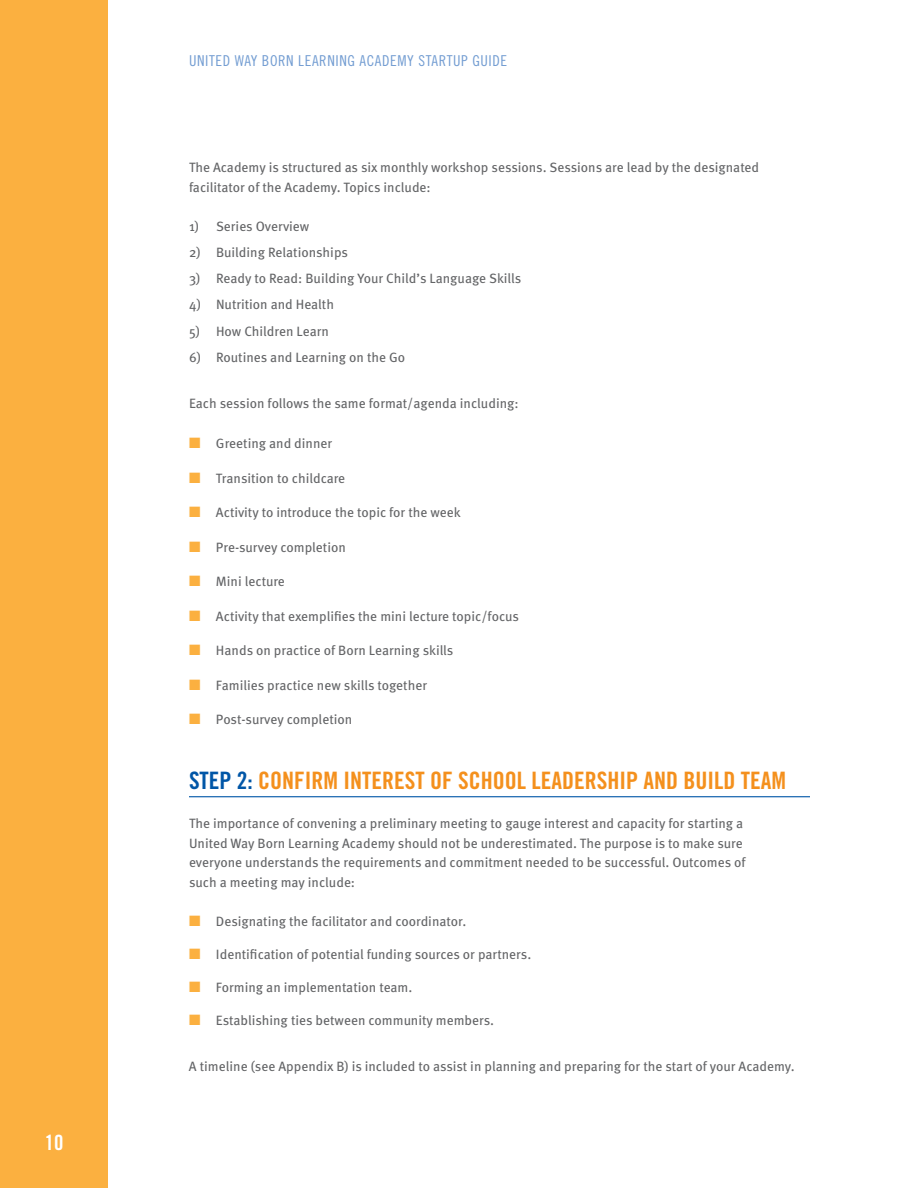
<style>
.page{position:relative;width:918px;height:1188px;background:#fff}
.page>*{position:absolute;margin:0;border:0;box-sizing:border-box;transform-origin:0 0}
.t1{font:24px "Trade Gothic Bold Cond Twenty";color:#f4901d}
.t2{font:21px "Trade Gothic Bold Cond Twenty";color:#fff}
.t3{font:15px "Trade Gothic Cond Eighteen";letter-spacing:.04em;color:#739dd2}
.t4{font:13.5px/19.5px "Meta OT";letter-spacing:-.005em;color:#636466}
.s1{color:#fbb040}
.s2{color:#0056a7}
</style>
<div class="page">
<div style="left:0;top:0;width:108px;height:1188px;background:#fbb040"></div>
<hr style="left:189px;top:796px;width:621px;height:1px;background:#0056a7">
<h2 class="t2" style="left:45px;top:1130px;width:20px">10</h2>
<p class="t3" style="left:189px;top:52px;width:320px">UNITED WAY BORN LEARNING ACADEMY STARTUP GUIDE</p>
<p class="t4" style="left:189px;top:158px;width:572px">The Academy is structured as six monthly workshop sessions. Sessions are lead by the designated facilitator of the Academy. Topics include:</p>
<p class="t4" style="left:189px;top:216px;width:122px">1) Series Overview</p>
<p class="t4" style="left:189px;top:243px;width:160px">2) Building Relationships</p>
<p class="t4" style="left:189px;top:269px;width:334px">3) Ready to Read: Building Your Child’s Language Skills</p>
<p class="t4" style="left:189px;top:295px;width:147px">4) Nutrition and Health</p>
<p class="t4" style="left:189px;top:321px;width:141px">5) How Children Learn</p>
<p class="t4" style="left:189px;top:348px;width:218px">6) Routines and Learning on the Go</p>
<p class="t4" style="left:189px;top:393px;width:331px">Each session follows the same format/agenda including:</p>
<p class="t4" style="left:189px;top:434px;width:145px"><span class="s1">■</span> Greeting and dinner</p>
<p class="t4" style="left:189px;top:468px;width:158px"><span class="s1">■</span> Transition to childcare</p>
<p class="t4" style="left:189px;top:503px;width:273px"><span class="s1">■</span> Activity to introduce the topic for the week</p>
<p class="t4" style="left:189px;top:537px;width:158px"><span class="s1">■</span> Pre-survey completion</p>
<p class="t4" style="left:189px;top:572px;width:97px"><span class="s1">■</span> Mini lecture</p>
<p class="t4" style="left:189px;top:606px;width:332px"><span class="s1">■</span> Activity that exemplifies the mini lecture topic/focus</p>
<p class="t4" style="left:189px;top:641px;width:266px"><span class="s1">■</span> Hands on practice of Born Learning skills</p>
<p class="t4" style="left:189px;top:675px;width:240px"><span class="s1">■</span> Families practice new skills together</p>
<p class="t4" style="left:189px;top:710px;width:165px"><span class="s1">■</span> Post-survey completion</p>
<h1 class="t1" style="left:189px;top:766px;width:599px"><span class="s2">STEP 2:</span> CONFIRM INTEREST OF SCHOOL LEADERSHIP AND BUILD TEAM</h1>
<p class="t4" style="left:189px;top:814px;width:559px">The importance of convening a preliminary meeting to gauge interest and capacity for starting a United Way Born Learning Academy should not be underestimated. The purpose is to make sure everyone understands the requirements and commitment needed to be successful. Outcomes of such a meeting may include:</p>
<p class="t4" style="left:189px;top:912px;width:279px"><span class="s1">■</span> Designating the facilitator and coordinator.</p>
<p class="t4" style="left:189px;top:945px;width:344px"><span class="s1">■</span> Identification of potential funding sources or partners.</p>
<p class="t4" style="left:189px;top:978px;width:225px"><span class="s1">■</span> Forming an implementation team.</p>
<p class="t4" style="left:189px;top:1011px;width:307px"><span class="s1">■</span> Establishing ties between community members.</p>
<p class="t4" style="left:189px;top:1056px;width:607px">A timeline (see Appendix B) is included to assist in planning and preparing for the start of your Academy.</p>
</div>
